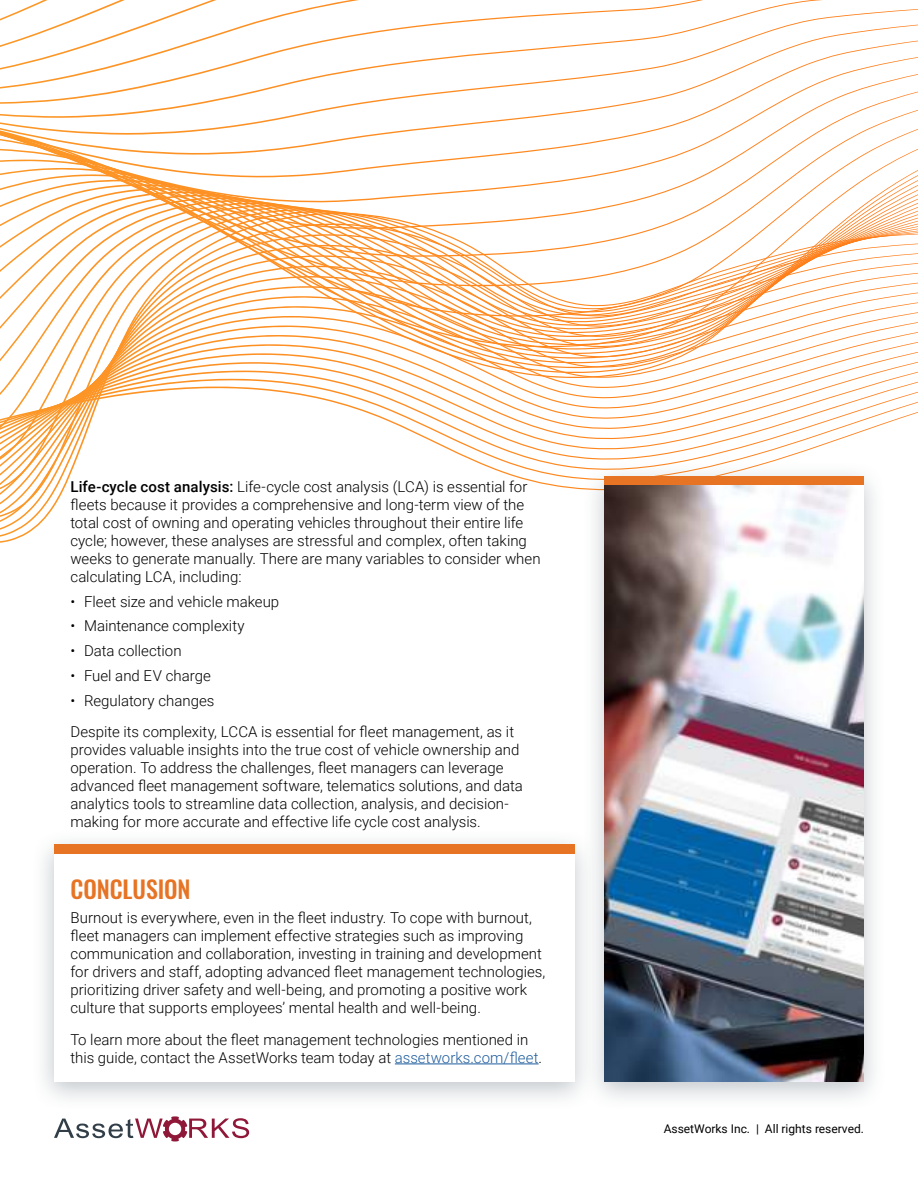
<style>
.page{position:relative;width:918px;height:1188px;background:#fff}
.page>*{position:absolute;margin:0;border:0;box-sizing:border-box;transform-origin:0 0}
.t1{font:500 24px "Oswald";letter-spacing:-.005em;color:#e67424}
.t2{font:300 15px/18px "Roboto";color:#000}
.t3{font:12px "Roboto";color:#000}
.s1{font-weight:500}
.s2{color:#205d9e}
</style>
<div class="page">
<svg style="left:0;top:460px;width:777px;height:29px"></svg>
<svg style="left:0;top:428px;width:872px;height:32px"></svg>
<svg style="left:0;top:395px;width:918px;height:33px"></svg>
<svg style="left:0;top:378px;width:918px;height:17px"></svg>
<svg style="left:0;top:347px;width:918px;height:31px"></svg>
<svg style="left:0;top:317px;width:918px;height:30px"></svg>
<svg style="left:0;top:286px;width:918px;height:31px"></svg>
<svg style="left:0;top:257px;width:918px;height:29px"></svg>
<svg style="left:0;top:229px;width:918px;height:28px"></svg>
<svg style="left:0;top:202px;width:918px;height:27px"></svg>
<svg style="left:0;top:177px;width:918px;height:25px"></svg>
<svg style="left:0;top:155px;width:918px;height:22px"></svg>
<svg style="left:0;top:135px;width:918px;height:20px"></svg>
<svg style="left:0;top:89px;width:918px;height:46px"></svg>
<svg style="left:0;top:89px;width:823px;height:29px"></svg>
<svg style="left:0;top:89px;width:703px;height:15px"></svg>
<svg style="left:0;top:0;width:918px;height:89px"></svg>
<svg style="left:54px;top:1116px;width:195px;height:25px"></svg>
<div style="left:31px;top:829px;width:566px;height:282px;background:#65737f;opacity:.4"></div>
<div style="left:54px;top:845px;width:521px;height:236px;background:#fff"></div>
<div style="left:54px;top:845px;width:521px;height:9px;background:#e67424"></div>
<hr style="left:395px;top:1064px;width:144px;height:1px;background:#205d9e">
<div style="left:582px;top:461px;width:305px;height:651px;background:#65737f;opacity:.4"></div>
<div style="left:605px;top:476px;width:259px;height:10px;background:#e67424"></div>
<img style="left:605px;top:486px;width:259px;height:595px">
<p class="t2" style="left:71px;top:477px;width:472px"><span class="s1">Life-cycle cost analysis:</span> Life-cycle cost analysis (LCA) is essential for fleets because it provides a comprehensive and long-term view of the total cost of owning and operating vehicles throughout their entire life cycle; however, these analyses are stressful and complex, often taking weeks to generate manually. There are many variables to consider when calculating LCA, including:</p>
<p class="t2" style="left:71px;top:592px;width:210px">• Fleet size and vehicle makeup</p>
<p class="t2" style="left:71px;top:616px;width:176px">• Maintenance complexity</p>
<p class="t2" style="left:71px;top:641px;width:113px">• Data collection</p>
<p class="t2" style="left:71px;top:666px;width:142px">• Fuel and EV charge</p>
<p class="t2" style="left:71px;top:684px;width:445px;line-height:31.5px">• Regulatory changes<br>Despite its complexity, LCCA is essential for fleet management, as it</p>
<p class="t2" style="left:71px;top:740px;width:454px">provides valuable insights into the true cost of vehicle ownership and operation. To address the challenges, fleet managers can leverage advanced fleet management software, telematics solutions, and data analytics tools to streamline data collection, analysis, and decision&shy;making for more accurate and effective life cycle cost analysis.</p>
<h1 class="t1" style="left:71px;top:872px;width:122px">CONCLUSION</h1>
<p class="t2" style="left:71px;top:908px;width:476px">Burnout is everywhere, even in the fleet industry. To cope with burnout, fleet managers can implement effective strategies such as improving communication and collaboration, investing in training and development for drivers and staff, adopting advanced fleet management technologies, prioritizing driver safety and well-being, and promoting a positive work culture that supports employees’ mental health and well-being.</p>
<p class="t2" style="left:71px;top:1030px;width:473px">To learn more about the fleet management technologies mentioned in this guide, contact the AssetWorks team today at <span class="s2">assetworks.com/fleet</span>.</p>
<p class="t3" style="left:664px;top:1121px;width:202px">AssetWorks Inc. | All rights reserved.</p>
</div>
